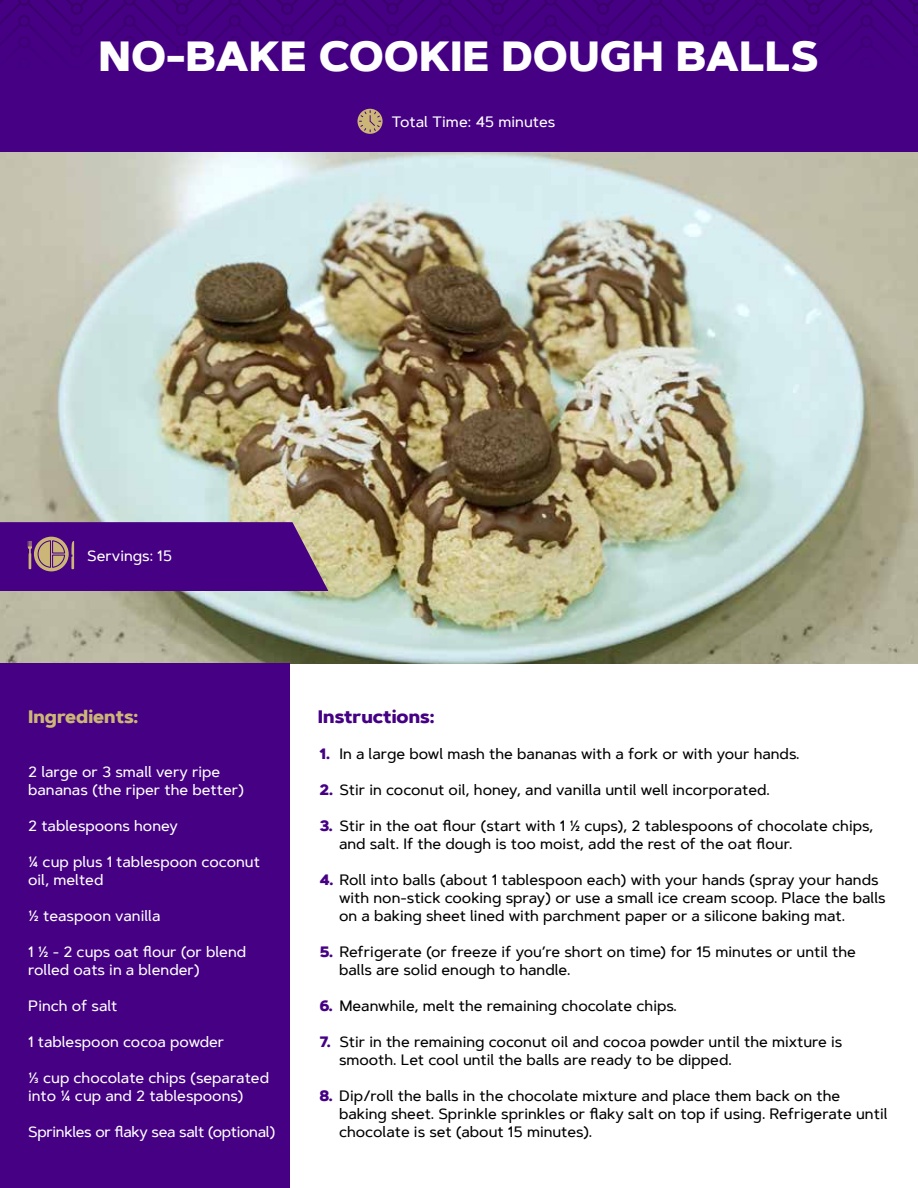
<style>
.page{position:relative;width:918px;height:1188px;background:#fff}
.page>*{position:absolute;margin:0;border:0;box-sizing:border-box;transform-origin:0 0}
.t1{font:800 42px "Artegra Sans";color:#fff}
.t2{font:800 18px "Artegra Sans";color:#450084}
.t3{font:800 18px "Artegra Sans";color:#cbb677}
.t4{font:500 15px/18px "Artegra Sans";color:#000}
.t5{font:500 15px/18px "Artegra Sans";color:#fff}
.t6{font:500 15px "Artegra Sans";letter-spacing:-.02em;color:#fff}
.s1{font-weight:800;color:#450084}
</style>
<div class="page">
<img style="left:0;top:151px;width:918px;height:512px">
<div style="left:0;top:0;width:918px;height:151px;background:#450084"></div>
<svg style="left:870px;top:0;width:48px;height:36px"></svg>
<svg style="left:0;top:0;width:870px;height:46px"></svg>
<svg style="left:0;top:15px;width:861px;height:21px"></svg>
<svg style="left:0;top:36px;width:861px;height:10px"></svg>
<div style="left:0;top:663px;width:289px;height:525px;background:#450084"></div>
<svg style="left:0;top:522px;width:328px;height:69px;background:#521284"></svg>
<svg style="left:357px;top:109px;width:26px;height:25px"></svg>
<svg style="left:357px;top:111px;width:26px;height:23px"></svg>
<h1 class="t1" style="left:99px;top:24px;width:721px">NO-BAKE COOKIE DOUGH BALLS</h1>
<p class="t5" style="left:391px;top:112px;width:165px">Total Time: 45 minutes</p>
<p class="t5" style="left:87px;top:547px;width:86px">Servings: 15</p>
<p class="t3" style="left:28px;top:703px;width:112px">Ingredients:</p>
<p class="t5" style="left:28px;top:763px;width:217px">2 large or 3 small very ripe bananas (the riper the better)</p>
<p class="t5" style="left:28px;top:817px;width:151px">2 tablespoons honey</p>
<p class="t5" style="left:28px;top:853px;width:233px">¼ cup plus 1 tablespoon coconut oil, melted</p>
<p class="t5" style="left:28px;top:907px;width:134px">½ teaspoon vanilla</p>
<p class="t5" style="left:28px;top:943px;width:220px">1 ½ - 2 cups oat flour (or blend rolled oats in a blender)</p>
<p class="t5" style="left:28px;top:997px;width:91px">Pinch of salt</p>
<p class="t5" style="left:28px;top:1033px;width:198px">1 tablespoon cocoa powder</p>
<p class="t5" style="left:28px;top:1069px;width:242px">⅓ cup chocolate chips (separated into ¼ cup and 2 tablespoons)</p>
<p class="t6" style="left:28px;top:1121px;width:249px">Sprinkles or flaky sea salt (optional)</p>
<p class="t2" style="left:318px;top:703px;width:118px">Instructions:</p>
<p class="t4" style="left:319px;top:744px;width:482px"><span class="s1">1.</span> In a large bowl mash the bananas with a fork or with your hands.</p>
<p class="t4" style="left:319px;top:780px;width:452px"><span class="s1">2.</span> Stir in coconut oil, honey, and vanilla until well incorporated.</p>
<p class="t4" style="left:339px;top:816px;width:536px;text-indent:-20px"><span class="s1">3.</span> Stir in the oat flour (start with 1 ½ cups), 2 tablespoons of chocolate chips, and salt. If the dough is too moist, add the rest of the oat flour.</p>
<p class="t4" style="left:339px;top:870px;width:548px;text-indent:-20px"><span class="s1">4.</span> Roll into balls (about 1 tablespoon each) with your hands (spray your hands with non-stick cooking spray) or use a small ice cream scoop. Place the balls on a baking sheet lined with parchment paper or a silicone baking mat.</p>
<p class="t4" style="left:339px;top:942px;width:518px;text-indent:-20px"><span class="s1">5.</span> Refrigerate (or freeze if you’re short on time) for 15 minutes or until the balls are solid enough to handle.</p>
<p class="t4" style="left:319px;top:996px;width:359px"><span class="s1">6.</span> Meanwhile, melt the remaining chocolate chips.</p>
<p class="t4" style="left:339px;top:1032px;width:505px;text-indent:-20px"><span class="s1">7.</span> Stir in the remaining coconut oil and cocoa powder until the mixture is smooth. Let cool until the balls are ready to be dipped.</p>
<p class="t4" style="left:339px;top:1086px;width:550px;text-indent:-20px"><span class="s1">8.</span> Dip/roll the balls in the chocolate mixture and place them back on the baking sheet. Sprinkle sprinkles or flaky salt on top if using. Refrigerate until chocolate is set (about 15 minutes).</p>
</div>
